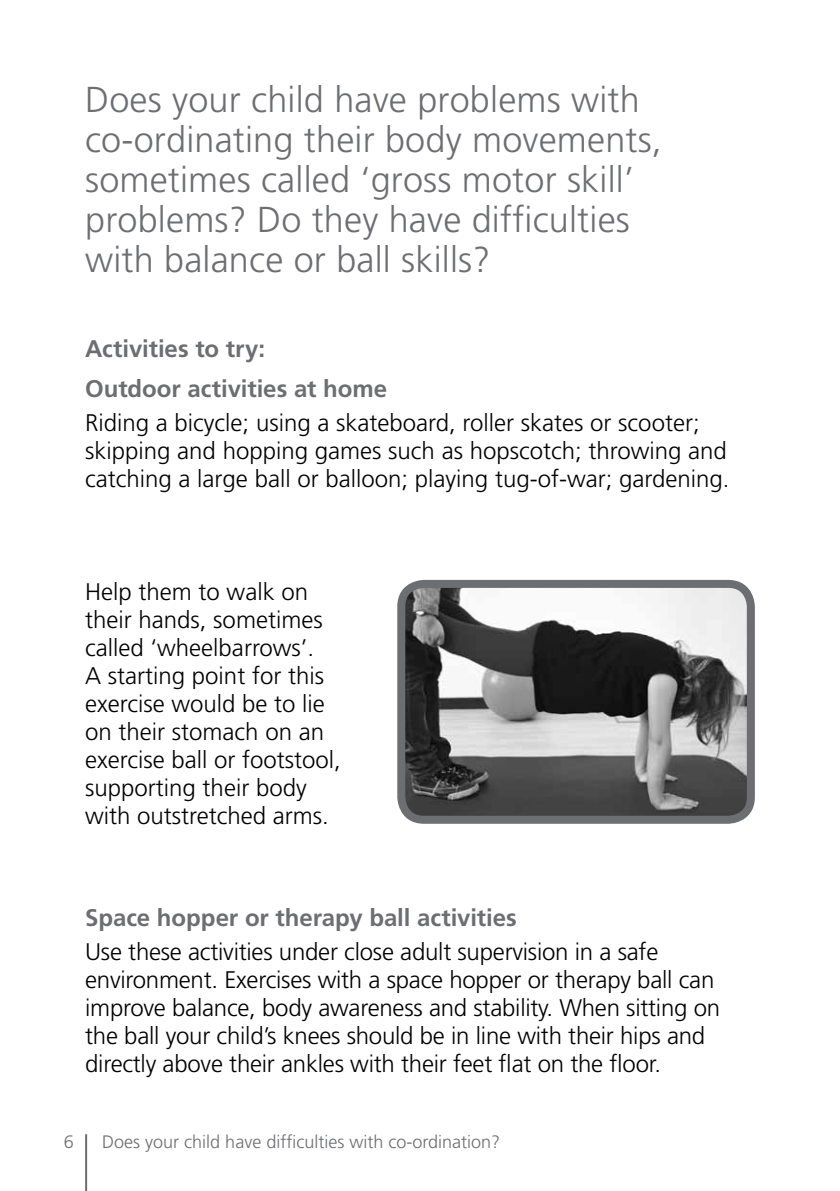
<style>
.page{position:relative;width:840px;height:1191px;background:#fff}
.page>*{position:absolute;margin:0;border:0;box-sizing:border-box;transform-origin:0 0}
.t1{font:300 36px/40px "Frutiger LT";letter-spacing:.005em;color:#6d6e71}
.t2{font:300 24px/28px "Frutiger LT";color:#000}
.t3{font:700 24px/40.2px "Frutiger LT";color:#6d6e71}
.t4{font:300 18px "Frutiger LT";color:#6d6e71}
</style>
<div class="page">
<hr style="left:85px;top:1134px;width:2px;height:57px;background:#6d6e71">
<img style="left:406px;top:589px;width:344px;height:229px">
<div style="left:397px;top:580px;width:357px;height:243px;border:8px solid #6d6e71;border-radius:23px"></div>
<h1 class="t1" style="left:85px;top:80px;width:578px">Does your child have problems with co-ordinating their body movements, sometimes called ‘gross motor skill’ problems? Do they have difficulties with balance or ball skills?</h1>
<p class="t3" style="left:85px;top:329px;width:303px">Activities to try:<br>Outdoor activities at home</p>
<p class="t2" style="left:85px;top:409px;width:645px">Riding a bicycle; using a skateboard, roller skates or scooter; skipping and hopping games such as hopscotch; throwing and catching a large ball or balloon; playing tug-of-war; gardening.</p>
<p class="t2" style="left:85px;top:578px;width:257px">Help them to walk on their hands, sometimes called ‘wheelbarrows’.<br>A starting point for this exercise would be to lie on their stomach on an exercise ball or footstool, supporting their body with outstretched arms.</p>
<p class="t3" style="left:85px;top:898px;width:433px">Space hopper or therapy ball activities</p>
<p class="t2" style="left:85px;top:938px;width:636px">Use these activities under close adult supervision in a safe environment. Exercises with a space hopper or therapy ball can improve balance, body awareness and stability. When sitting on the ball your child’s knees should be in line with their hips and directly above their ankles with their feet flat on the floor.</p>
<p class="t4" style="left:64px;top:1131px;width:12px">6</p>
<p class="t4" style="left:102px;top:1131px;width:399px">Does your child have difficulties with co-ordination?</p>
</div>
